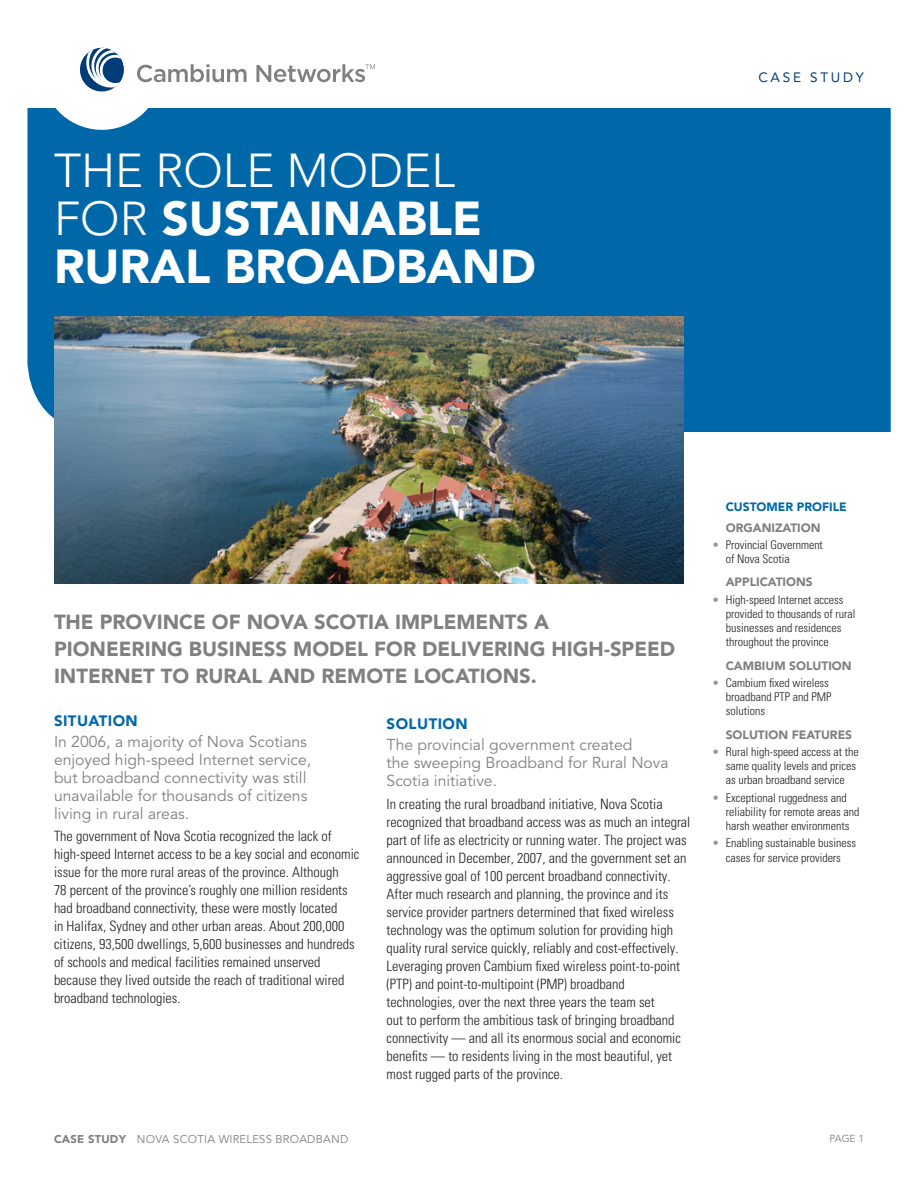
<style>
.page{position:relative;width:918px;height:1188px;background:#fff}
.page>*{position:absolute;margin:0;border:0;box-sizing:border-box;transform-origin:0 0}
.t1{font:300 47.25px/48px "Avenir LT Std";color:#fff}
.t2{font:900 47.25px "Avenir LT Std";color:#fff}
.t3{font:900 20.25px/27px "Avenir LT Std";color:#808083}
.t4{font:15.75px/18px "Avenir LT Std";color:#808083}
.t5{font:900 15px "Avenir LT Std";letter-spacing:.03em;color:#0068a9}
.t6{font:300 condensed 14.25px "Univers";color:#231f20}
.t7{font:13.5px "Avenir LT Std";letter-spacing:.2em;color:#003d78}
.t8{font:300 condensed 12px "Univers";color:#231f20}
.t9{font:900 12px "Avenir LT Std";color:#808083}
.t10{font:900 12px "Avenir LT Std";color:#0068a9}
.t11{font:11.25px "Avenir LT Std";letter-spacing:.02em;color:#808083}
.t12{font:10.2px "Avenir LT Std";color:#808083}
.s1{font-weight:900}
.s2{color:#939598}
</style>
<div class="page">
<div style="left:27px;top:108px;width:864px;height:324px;background:#0068a9"></div>
<img style="left:54px;top:316px;width:629px;height:268px">
<svg style="left:33px;top:47px;width:214px;height:91px"></svg>
<svg style="left:256px;top:64px;width:119px;height:18px"></svg>
<p class="t1" style="left:54px;top:147px;width:429px">THE ROLE MODEL<br>FOR <span class="s1">SUSTAINABLE</span></p>
<p class="t2" style="left:54px;top:238px;width:484px">RURAL BROADBAND</p>
<p class="t7" style="left:758px;top:70px;width:107px">CASE STUDY</p>
<p class="t3" style="left:54px;top:608px;width:623px">THE PROVINCE OF NOVA SCOTIA IMPLEMENTS A<br>PIONEERING BUSINESS MODEL FOR DELIVERING HIGH-SPEED<br>INTERNET TO RURAL AND REMOTE LOCATIONS.</p>
<p class="t5" style="left:54px;top:712px;width:85px">SITUATION</p>
<p class="t4" style="left:54px;top:733px;width:259px">In 2006, a majority of Nova Scotians enjoyed high-speed Internet service, but broadband connectivity was still unavailable for thousands of citizens living in rural areas.</p>
<p class="t6" style="left:54px;top:828px;width:279px">The government of Nova Scotia recognized the lack of</p>
<p class="t6" style="left:54px;top:846px;width:307px">high-speed Internet access to be a key social and economic</p>
<p class="t6" style="left:54px;top:864px;width:286px">issue for the more rural areas of the province. Although</p>
<p class="t6" style="left:54px;top:882px;width:295px">78 percent of the province’s roughly one million residents</p>
<p class="t6" style="left:54px;top:900px;width:285px">had broadband connectivity, these were mostly located</p>
<p class="t6" style="left:54px;top:918px;width:292px">in Halifax, Sydney and other urban areas. About 200,000</p>
<p class="t6" style="left:54px;top:936px;width:302px">citizens, 93,500 dwellings, 5,600 businesses and hundreds</p>
<p class="t6" style="left:54px;top:954px;width:268px">of schools and medical facilities remained unserved</p>
<p class="t6" style="left:54px;top:972px;width:292px">because they lived outside the reach of traditional wired</p>
<p class="t6" style="left:54px;top:990px;width:128px">broadband technologies.</p>
<p class="t5" style="left:387px;top:715px;width:83px">SOLUTION</p>
<p class="t4" style="left:387px;top:736px;width:284px">The provincial government created<br>the sweeping Broadband for Rural Nova<br>Scotia initiative.</p>
<p class="t6" style="left:387px;top:795px;width:278px">In creating the rural broadband initiative, Nova Scotia</p>
<p class="t6" style="left:387px;top:813px;width:305px">recognized that broadband access was as much an integral</p>
<p class="t6" style="left:387px;top:831px;width:301px">part of life as electricity or running water. The project was</p>
<p class="t6" style="left:387px;top:849px;width:301px">announced in December, 2007, and the government set an</p>
<p class="t6" style="left:387px;top:867px;width:286px">aggressive goal of 100 percent broadband connectivity.</p>
<p class="t6" style="left:387px;top:885px;width:283px">After much research and planning, the province and its</p>
<p class="t6" style="left:387px;top:903px;width:289px">service provider partners determined that fixed wireless</p>
<p class="t6" style="left:387px;top:921px;width:288px">technology was the optimum solution for providing high</p>
<p class="t6" style="left:387px;top:939px;width:293px">quality rural service quickly, reliably and cost-effectively.</p>
<p class="t6" style="left:387px;top:957px;width:295px">Leveraging proven Cambium fixed wireless point-to-point</p>
<p class="t6" style="left:387px;top:975px;width:240px">(PTP) and point-to-multipoint (PMP) broadband</p>
<p class="t6" style="left:387px;top:993px;width:270px">technologies, over the next three years the team set</p>
<p class="t6" style="left:387px;top:1011px;width:290px">out to perform the ambitious task of bringing broadband</p>
<p class="t6" style="left:387px;top:1029px;width:296px">connectivity — and all its enormous social and economic</p>
<p class="t6" style="left:387px;top:1047px;width:287px">benefits — to residents living in the most beautiful, yet</p>
<p class="t6" style="left:387px;top:1065px;width:178px">most rugged parts of the province.</p>
<p class="t11" style="left:54px;top:1132px;width:296px"><span class="s1">CASE STUDY</span> NOVA SCOTIA WIRELESS BROADBAND</p>
<p class="t10" style="left:726px;top:500px;width:123px">CUSTOMER PROFILE</p>
<p class="t9" style="left:726px;top:520px;width:96px">ORGANIZATION</p>
<p class="t8" style="left:712px;top:537px;width:112px"><span class="s2">•</span> Provincial Government</p>
<p class="t8" style="left:726px;top:552px;width:65px">of Nova Scotia</p>
<p class="t9" style="left:726px;top:575px;width:89px">APPLICATIONS</p>
<p class="t8" style="left:712px;top:592px;width:133px"><span class="s2">•</span> High-speed Internet access</p>
<p class="t8" style="left:726px;top:606px;width:131px">provided to thousands of rural</p>
<p class="t8" style="left:726px;top:621px;width:117px">businesses and residences</p>
<p class="t8" style="left:726px;top:635px;width:105px">throughout the province</p>
<p class="t9" style="left:726px;top:658px;width:127px">CAMBIUM SOLUTION</p>
<p class="t8" style="left:712px;top:675px;width:118px"><span class="s2">•</span> Cambium fixed wireless</p>
<p class="t8" style="left:726px;top:690px;width:107px">broadband PTP and PMP</p>
<p class="t8" style="left:726px;top:704px;width:41px">solutions</p>
<p class="t9" style="left:726px;top:727px;width:128px">SOLUTION FEATURES</p>
<p class="t8" style="left:712px;top:744px;width:148px"><span class="s2">•</span> Rural high-speed access at the</p>
<p class="t8" style="left:726px;top:759px;width:132px">same quality levels and prices</p>
<p class="t8" style="left:726px;top:773px;width:121px">as urban broadband service</p>
<p class="t8" style="left:712px;top:790px;width:136px"><span class="s2">•</span> Exceptional ruggedness and</p>
<p class="t8" style="left:726px;top:804px;width:135px">reliability for remote areas and</p>
<p class="t8" style="left:726px;top:819px;width:125px">harsh weather environments</p>
<p class="t8" style="left:712px;top:836px;width:146px"><span class="s2">•</span> Enabling sustainable business</p>
<p class="t8" style="left:726px;top:850px;width:117px">cases for service providers</p>
<p class="t12" style="left:830px;top:1132px;width:36px">PAGE 1</p>
</div>
